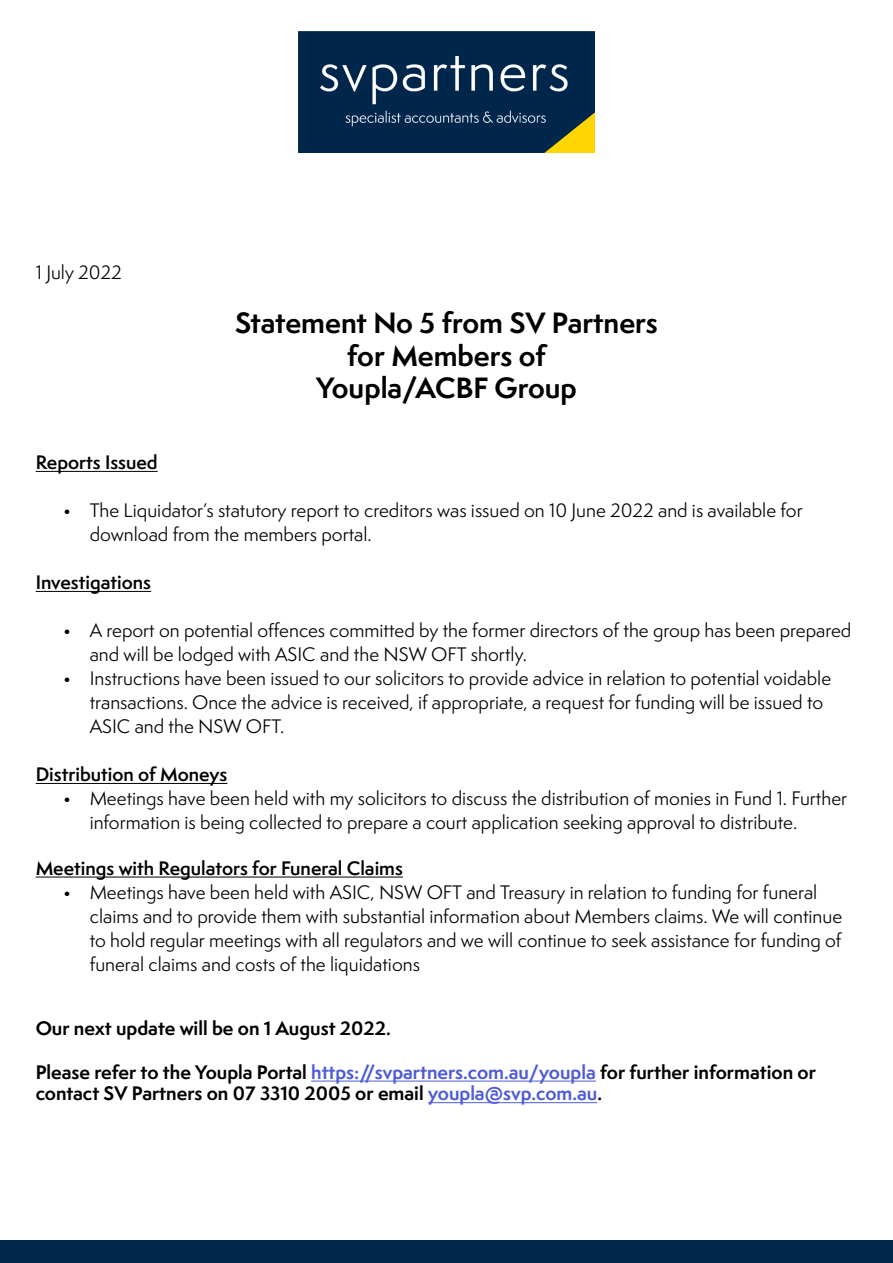
<style>
.page{position:relative;width:893px;height:1263px;background:#fff}
.page>*{position:absolute;margin:0;border:0;box-sizing:border-box;transform-origin:0 0}
.t1{font:700 27px "Semplicita Pro";color:#000}
.t2{font:18px/24px "Semplicita Pro";color:#000}
.t3{font:700 18px/21.6px "Semplicita Pro";color:#000}
.t4{font:600 18px "Semplicita Pro";color:#000}
.s1{color:#4f5cd6}
</style>
<div class="page">
<hr style="left:36px;top:471px;width:122px;height:1px;background:#000">
<hr style="left:36px;top:591px;width:115px;height:1px;background:#000">
<hr style="left:36px;top:783px;width:191px;height:1px;background:#000">
<hr style="left:36px;top:877px;width:367px;height:1px;background:#000">
<hr style="left:311px;top:1081px;width:285px;height:1px;background:#4f5cd6">
<hr style="left:428px;top:1102px;width:169px;height:1px;background:#4f5cd6">
<div style="left:0;top:1240px;width:893px;height:23px;background:#00274c"></div>
<img style="left:299px;top:31px;width:295px;height:122px">
<p class="t2" style="left:36px;top:260px;width:88px">1 July 2022</p>
<p class="t1" style="left:235px;top:303px;width:424px">Statement No 5 from SV Partners</p>
<p class="t1" style="left:347px;top:335px;width:200px">for Members of</p>
<p class="t1" style="left:316px;top:368px;width:262px">Youpla/ACBF Group</p>
<p class="t4" style="left:36px;top:449px;width:123px">Reports Issued</p>
<p class="t2" style="left:90px;top:498px;width:714px;text-indent:-27px">• The Liquidator’s statutory report to creditors was issued on 10 June 2022 and is available for download from the members portal.</p>
<p class="t4" style="left:36px;top:569px;width:117px">Investigations</p>
<p class="t2" style="left:90px;top:618px;width:763px;text-indent:-27px">• A report on potential offences committed by the former directors of the group has been prepared and will be lodged with ASIC and the NSW OFT shortly.</p>
<p class="t2" style="left:90px;top:666px;width:743px;text-indent:-27px">• Instructions have been issued to our solicitors to provide advice in relation to potential voidable transactions. Once the advice is received, if appropriate, a request for funding will be issued to<br>ASIC and the NSW OFT.</p>
<p class="t4" style="left:36px;top:761px;width:193px">Distribution of Moneys</p>
<p class="t2" style="left:90px;top:786px;width:759px;text-indent:-27px">• Meetings have been held with my solicitors to discuss the distribution of monies in Fund 1. Further information is being collected to prepare a court application seeking approval to distribute.</p>
<p class="t4" style="left:36px;top:855px;width:369px">Meetings with Regulators for Funeral Claims</p>
<p class="t2" style="left:90px;top:880px;width:754px;text-indent:-27px">• Meetings have been held with ASIC, NSW OFT and Treasury in relation to funding for funeral claims and to provide them with substantial information about Members claims. We will continue to hold regular meetings with all regulators and we will continue to seek assistance for funding of funeral claims and costs of the liquidations</p>
<p class="t3" style="left:36px;top:1017px;width:356px">Our next update will be on 1 August 2022.</p>
<p class="t3" style="left:36px;top:1061px;width:782px">Please refer to the Youpla Portal <span class="s1">https://svpartners.com.au/youpla</span> for further information or contact SV Partners on 07 3310 2005 or email <span class="s1">youpla@svp.com.au</span>.</p>
</div>
